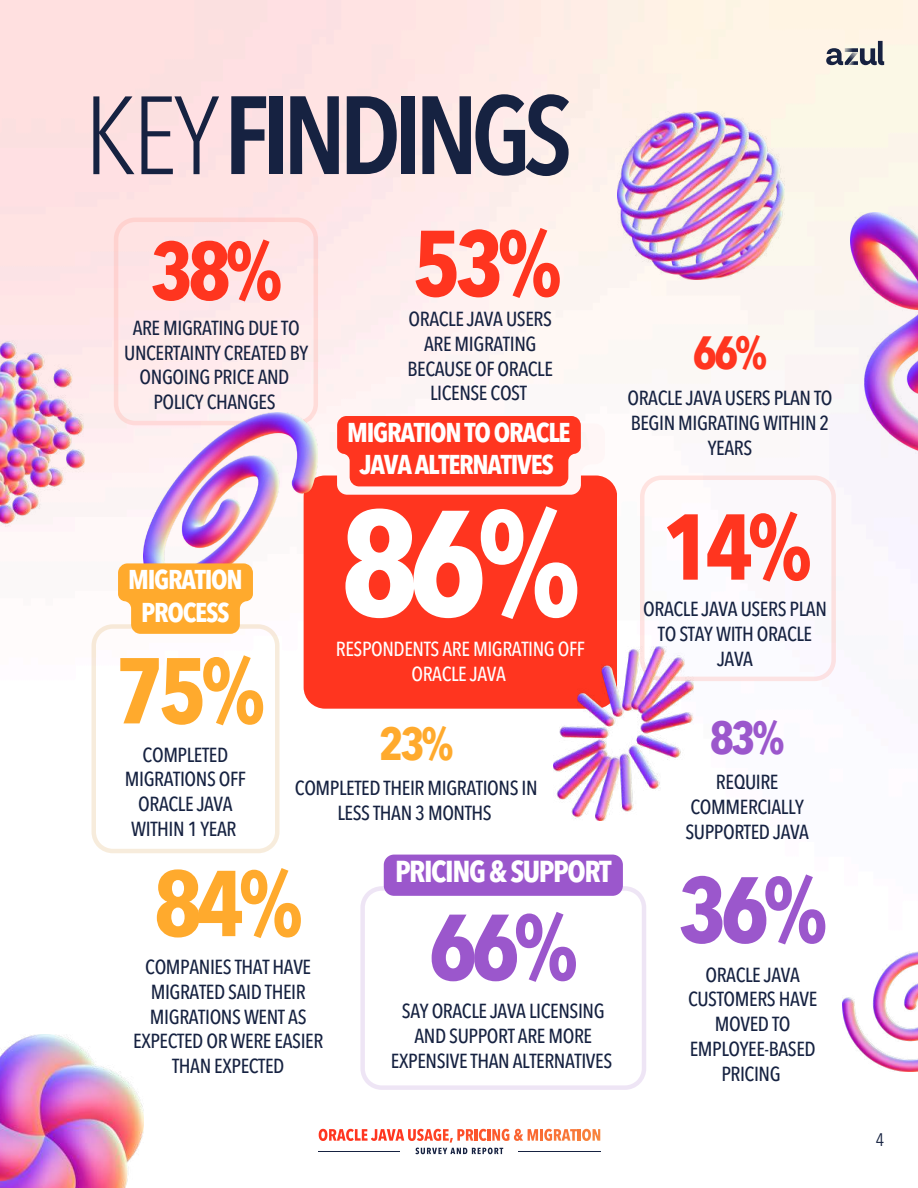
<style>
.page{position:relative;width:918px;height:1188px;background:#fff}
.page>*{position:absolute;margin:0;border:0;box-sizing:border-box;transform-origin:0 0}
.t1{font:700 condensed 148.5px "Avenir Next LT Pro";color:#fff}
.t2{font:600 condensed 109.8px "Avenir Next LT Pro";letter-spacing:-.07em;color:#162241}
.t3{font:700 condensed 92.25px "Avenir Next LT Pro";color:#ff351f}
.t4{font:700 condensed 92.25px "Avenir Next LT Pro";color:#ffaa2d}
.t5{font:700 condensed 92.25px "Avenir Next LT Pro";color:#9b57cc}
.t6{font:700 condensed 81.75px "Avenir Next LT Pro";color:#ff351f}
.t7{font:700 condensed 46.2px "Avenir Next LT Pro";color:#ff351f}
.t8{font:700 condensed 46.2px "Avenir Next LT Pro";color:#ffaa2d}
.t9{font:700 condensed 46.2px "Avenir Next LT Pro";color:#9b57cc}
.t10{font:700 condensed 30px "Avenir Next LT Pro";letter-spacing:-.045em;color:#fff}
.t11{font:700 condensed 27px/32.7px "Avenir Next LT Pro";letter-spacing:-.045em;color:#fff;text-align:center}
.t12{font:700 condensed 25.35px "Avenir Next LT Pro";letter-spacing:-.045em;color:#faf5f3}
.t13{font:500 condensed 20.25px/24.9px "Avenir Next LT Pro";letter-spacing:-.02em;color:#162241;text-align:center}
.t14{font:500 condensed 20.25px/24.9px "Avenir Next LT Pro";letter-spacing:-.02em;color:#fff;text-align:center}
.t15{font:condensed 18px "Avenir Next LT Pro";color:#162241}
.s1{font-weight:300}
</style>
<div class="page">
<img style="left:0;top:0;width:918px;height:1155px">
<svg style="left:826px;top:41px;width:58px;height:24px"></svg>
<div style="left:304px;top:476px;width:313px;height:233px;background:#ff351f"></div>
<svg style="left:360px;top:886px;width:286px;height:204px"></svg>
<svg style="left:640px;top:476px;width:196px;height:205px"></svg>
<img style="left:850px;top:212px;width:68px;height:243px">
<img style="left:0;top:341px;width:85px;height:186px">
<img style="left:617px;top:111px;width:168px;height:168px">
<img style="left:553px;top:646px;width:141px;height:175px">
<img style="left:0;top:1035px;width:144px;height:153px">
<img style="left:843px;top:951px;width:75px;height:121px">
<div style="left:384px;top:855px;width:239px;height:41px;background:#9b57cc"></div>
<img style="left:143px;top:495px;width:175px;height:95px">
<svg style="left:91px;top:563px;width:188px;height:290px"></svg>
<svg style="left:114px;top:218px;width:491px;height:277px"></svg>
<hr style="left:318px;top:1151px;width:82px;height:1px;background:#162241">
<svg style="left:319px;top:1129px;width:281px;height:25px"></svg>
<h2 class="t2" style="left:84px;top:91px;width:490px"><span class="s1">KEY</span>FINDINGS</h2>
<h3 class="t6" style="left:150px;top:238px;width:134px">38%</h3>
<p class="t13" style="left:124px;top:317px;width:186px">ARE MIGRATING DUE TO<br>UNCERTAINTY CREATED BY<br>ONGOING PRICE AND<br>POLICY CHANGES</p>
<h3 class="t3" style="left:413px;top:226px;width:151px">53%</h3>
<p class="t13" style="left:408px;top:308px;width:147px">ORACLE JAVA USERS<br>ARE MIGRATING<br>BECAUSE OF ORACLE<br>LICENSE COST</p>
<h3 class="t11" style="left:347px;top:418px;width:225px">MIGRATIONTOORACLE<br>JAVAALTERNATIVES</h3>
<p class="t12" style="left:329px;top:430px;width:262px">MIGRATIONTOORACLEJAVA</p>
<h3 class="t7" style="left:693px;top:334px;width:76px">66%</h3>
<p class="t13" style="left:627px;top:388px;width:207px">ORACLE JAVA USERS PLAN TO<br>BEGIN MIGRATING WITHIN 2<br>YEARS</p>
<h3 class="t11" style="left:128px;top:566px;width:116px">MIGRATION<br>PROCESS</h3>
<h3 class="t4" style="left:116px;top:653px;width:151px">75%</h3>
<p class="t13" style="left:125px;top:744px;width:123px">COMPLETED<br>MIGRATIONS OFF<br>ORACLE JAVA<br>WITHIN 1 YEAR</p>
<h1 class="t1" style="left:340px;top:503px;width:242px">86%</h1>
<p class="t14" style="left:336px;top:638px;width:251px">RESPONDENTS ARE MIGRATING OFF<br>ORACLE JAVA</p>
<h3 class="t3" style="left:663px;top:510px;width:151px">14%</h3>
<p class="t13" style="left:643px;top:598px;width:185px">ORACLE JAVA USERS PLAN<br>TO STAY WITH ORACLE<br>JAVA</p>
<h3 class="t8" style="left:379px;top:725px;width:76px">23%</h3>
<h3 class="t9" style="left:710px;top:718px;width:76px">83%</h3>
<p class="t13" style="left:295px;top:778px;width:244px">COMPLETED THEIR MIGRATIONS IN<br>LESS THAN 3 MONTHS</p>
<p class="t13" style="left:685px;top:772px;width:125px">REQUIRE<br>COMMERCIALLY<br>SUPPORTED JAVA</p>
<h3 class="t10" style="left:395px;top:859px;width:218px">PRICING&amp;SUPPORT</h3>
<h3 class="t4" style="left:154px;top:866px;width:151px">84%</h3>
<h3 class="t5" style="left:678px;top:873px;width:151px">36%</h3>
<h3 class="t5" style="left:429px;top:910px;width:151px">66%</h3>
<p class="t13" style="left:133px;top:956px;width:192px">COMPANIES THAT HAVE<br>MIGRATED SAID THEIR<br>MIGRATIONS WENT AS<br>EXPECTED OR WERE EASIER<br>THAN EXPECTED</p>
<p class="t13" style="left:688px;top:964px;width:131px">ORACLE JAVA<br>CUSTOMERS HAVE<br>MOVED TO<br>EMPLOYEE-BASED<br>PRICING</p>
<p class="t13" style="left:391px;top:1000px;width:223px">SAY ORACLE JAVA LICENSING<br>AND SUPPORT ARE MORE<br>EXPENSIVE THAN ALTERNATIVES</p>
<p class="t15" style="left:876px;top:1132px;width:10px">4</p>
</div>
